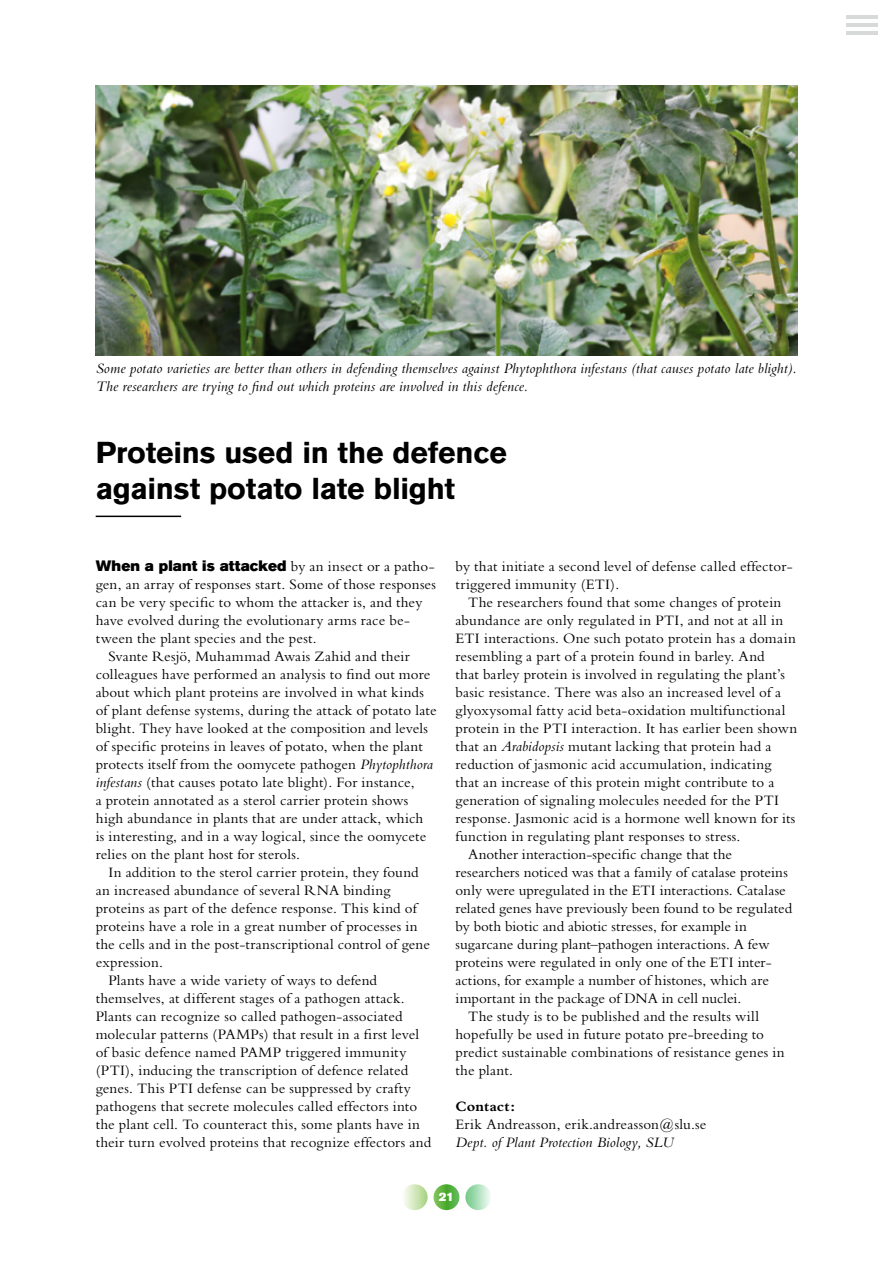
<style>
.page{position:relative;width:893px;height:1263px;background:#fff}
.page>*{position:absolute;margin:0;border:0;box-sizing:border-box;transform-origin:0 0}
.t1{font:700 30px/36px "Akzidenz Grotesk BQ";letter-spacing:-.005em;color:#000}
.t2{font:15px/18px "Bembo";letter-spacing:.01em;color:#000}
.t3{font:italic 15px/18px "Bembo";letter-spacing:.01em;color:#000}
.t4{font:15px "Akzidenz Grotesk BQ Super";letter-spacing:.01em;color:#000}
.t5{font:700 15px "Bembo";letter-spacing:.01em;color:#000}
.t6{font:12px "Akzidenz Grotesk BQ Super";color:#fff}
.s1{font-family:"Bembo"}
.s2{font-style:italic}
</style>
<div class="page">
<hr style="left:846px;top:15px;width:31px;height:4px;background:#d8dada">
<hr style="left:846px;top:23px;width:31px;height:4px;background:#d8dada">
<hr style="left:846px;top:31px;width:31px;height:3px;background:#d8dada">
<svg style="left:402px;top:1184px;width:26px;height:26px"></svg>
<svg style="left:434px;top:1184px;width:25px;height:26px"></svg>
<svg style="left:465px;top:1184px;width:26px;height:26px"></svg>
<hr style="left:96px;top:516px;width:85px;height:1px;background:#000">
<img style="left:96px;top:85px;width:701px;height:270px">
<p class="t3" style="left:96px;top:359px;width:703px">Some potato varieties are better than others in defending themselves against Phytophthora infestans (that causes potato late blight).<br>The researchers are trying to find out which proteins are involved in this defence.</p>
<h1 class="t1" style="left:96px;top:435px;width:413px">Proteins used in the defence against potato late blight</h1>
<p class="t4" style="left:96px;top:557px;width:340px">When a plant is attacked <span class="s1">by an insect or a patho-</span></p>
<p class="t2" style="left:96px;top:575px;width:342px">gen, an array of responses start. Some of those responses</p>
<p class="t2" style="left:96px;top:593px;width:328px">can be very specific to whom the attacker is, and they</p>
<p class="t2" style="left:96px;top:611px;width:316px">have evolved during the evolutionary arms race be-</p>
<p class="t2" style="left:96px;top:629px;width:222px">tween the plant species and the pest.</p>
<p class="t2" style="left:108px;top:647px;width:303px">Svante Resjö, Muhammad Awais Zahid and their</p>
<p class="t2" style="left:96px;top:665px;width:336px">colleagues have performed an analysis to find out more</p>
<p class="t2" style="left:96px;top:683px;width:330px">about which plant proteins are involved in what kinds</p>
<p class="t2" style="left:96px;top:701px;width:342px">of plant defense systems, during the attack of potato late</p>
<p class="t2" style="left:96px;top:719px;width:334px">blight. They have looked at the composition and levels</p>
<p class="t2" style="left:96px;top:737px;width:329px">of specific proteins in leaves of potato, when the plant</p>
<p class="t2" style="left:96px;top:755px;width:339px">protects itself from the oomycete pathogen <span class="s2">Phytophthora</span></p>
<p class="t2" style="left:96px;top:773px;width:321px"><span class="s2">infestans</span> (that causes potato late blight). For instance,</p>
<p class="t2" style="left:96px;top:791px;width:314px">a protein annotated as a sterol carrier protein shows</p>
<p class="t2" style="left:96px;top:809px;width:329px">high abundance in plants that are under attack, which</p>
<p class="t2" style="left:96px;top:827px;width:332px">is interesting, and in a way logical, since the oomycete</p>
<p class="t2" style="left:96px;top:845px;width:206px">relies on the plant host for sterols.</p>
<p class="t2" style="left:108px;top:863px;width:312px">In addition to the sterol carrier protein, they found</p>
<p class="t2" style="left:96px;top:881px;width:296px">an increased abundance of several RNA binding</p>
<p class="t2" style="left:96px;top:899px;width:323px">proteins as part of the defence response. This kind of</p>
<p class="t2" style="left:96px;top:917px;width:323px">proteins have a role in a great number of processes in</p>
<p class="t2" style="left:96px;top:935px;width:336px">the cells and in the post-transcriptional control of gene</p>
<p class="t2" style="left:96px;top:953px;width:69px">expression.</p>
<p class="t2" style="left:108px;top:971px;width:270px">Plants have a wide variety of ways to defend</p>
<p class="t2" style="left:96px;top:989px;width:310px">themselves, at different stages of a pathogen attack.</p>
<p class="t2" style="left:96px;top:1007px;width:308px">Plants can recognize so called pathogen-associated</p>
<p class="t2" style="left:96px;top:1025px;width:325px">molecular patterns (PAMPs) that result in a first level</p>
<p class="t2" style="left:96px;top:1043px;width:312px">of basic defence named PAMP triggered immunity</p>
<p class="t2" style="left:96px;top:1061px;width:314px">(PTI), inducing the transcription of defence related</p>
<p class="t2" style="left:96px;top:1079px;width:317px">genes. This PTI defense can be suppressed by crafty</p>
<p class="t2" style="left:96px;top:1097px;width:323px">pathogens that secrete molecules called effectors into</p>
<p class="t2" style="left:96px;top:1115px;width:326px">the plant cell. To counteract this, some plants have in</p>
<p class="t2" style="left:96px;top:1133px;width:337px">their turn evolved proteins that recognize effectors and</p>
<p class="t2" style="left:455px;top:557px;width:339px">by that initiate a second level of defense called effector&shy;triggered immunity (ETI).</p>
<p class="t2" style="left:468px;top:593px;width:315px">The researchers found that some changes of protein</p>
<p class="t2" style="left:455px;top:611px;width:329px">abundance are only regulated in PTI, and not at all in</p>
<p class="t2" style="left:455px;top:629px;width:342px">ETI interactions. One such potato protein has a domain</p>
<p class="t2" style="left:455px;top:647px;width:311px">resembling a part of a protein found in barley. And</p>
<p class="t2" style="left:455px;top:665px;width:331px">that barley protein is involved in regulating the plant’s</p>
<p class="t2" style="left:455px;top:683px;width:327px">basic resistance. There was also an increased level of a</p>
<p class="t2" style="left:455px;top:701px;width:331px">glyoxysomal fatty acid beta-oxidation multifunctional</p>
<p class="t2" style="left:455px;top:719px;width:343px">protein in the PTI interaction. It has earlier been shown</p>
<p class="t2" style="left:455px;top:737px;width:317px">that an <span class="s2">Arabidopsis</span> mutant lacking that protein had a</p>
<p class="t2" style="left:455px;top:755px;width:318px">reduction of jasmonic acid accumulation, indicating</p>
<p class="t2" style="left:455px;top:773px;width:320px">that an increase of this protein might contribute to a</p>
<p class="t2" style="left:455px;top:791px;width:325px">generation of signaling molecules needed for the PTI</p>
<p class="t2" style="left:455px;top:809px;width:341px">response. Jasmonic acid is a hormone well known for its</p>
<p class="t2" style="left:455px;top:827px;width:286px">function in regulating plant responses to stress.</p>
<p class="t2" style="left:468px;top:845px;width:265px">Another interaction-specific change that the</p>
<p class="t2" style="left:455px;top:863px;width:334px">researchers noticed was that a family of catalase proteins</p>
<p class="t2" style="left:455px;top:881px;width:332px">only were upregulated in the ETI interactions. Catalase</p>
<p class="t2" style="left:455px;top:899px;width:338px">related genes have previously been found to be regulated</p>
<p class="t2" style="left:455px;top:917px;width:293px">by both biotic and abiotic stresses, for example in</p>
<p class="t2" style="left:455px;top:935px;width:315px">sugarcane during plant–pathogen interactions. A few</p>
<p class="t2" style="left:455px;top:953px;width:318px">proteins were regulated in only one of the ETI inter-</p>
<p class="t2" style="left:455px;top:971px;width:315px">actions, for example a number of histones, which are</p>
<p class="t2" style="left:455px;top:989px;width:287px">important in the package of DNA in cell nuclei.</p>
<p class="t2" style="left:468px;top:1007px;width:292px">The study is to be published and the results will</p>
<p class="t2" style="left:455px;top:1025px;width:310px">hopefully be used in future potato pre-breeding to</p>
<p class="t2" style="left:455px;top:1043px;width:331px">predict sustainable combinations of resistance genes in</p>
<p class="t2" style="left:455px;top:1061px;width:59px">the plant.</p>
<p class="t5" style="left:455px;top:1098px;width:61px">Contact:</p>
<p class="t2" style="left:455px;top:1115px;width:252px">Erik Andreasson, erik.andreasson@slu.se</p>
<p class="t3" style="left:455px;top:1133px;width:219px">Dept. of Plant Protection Biology, SLU</p>
<p class="t6" style="left:439px;top:1190px;width:17px">21</p>
</div>
